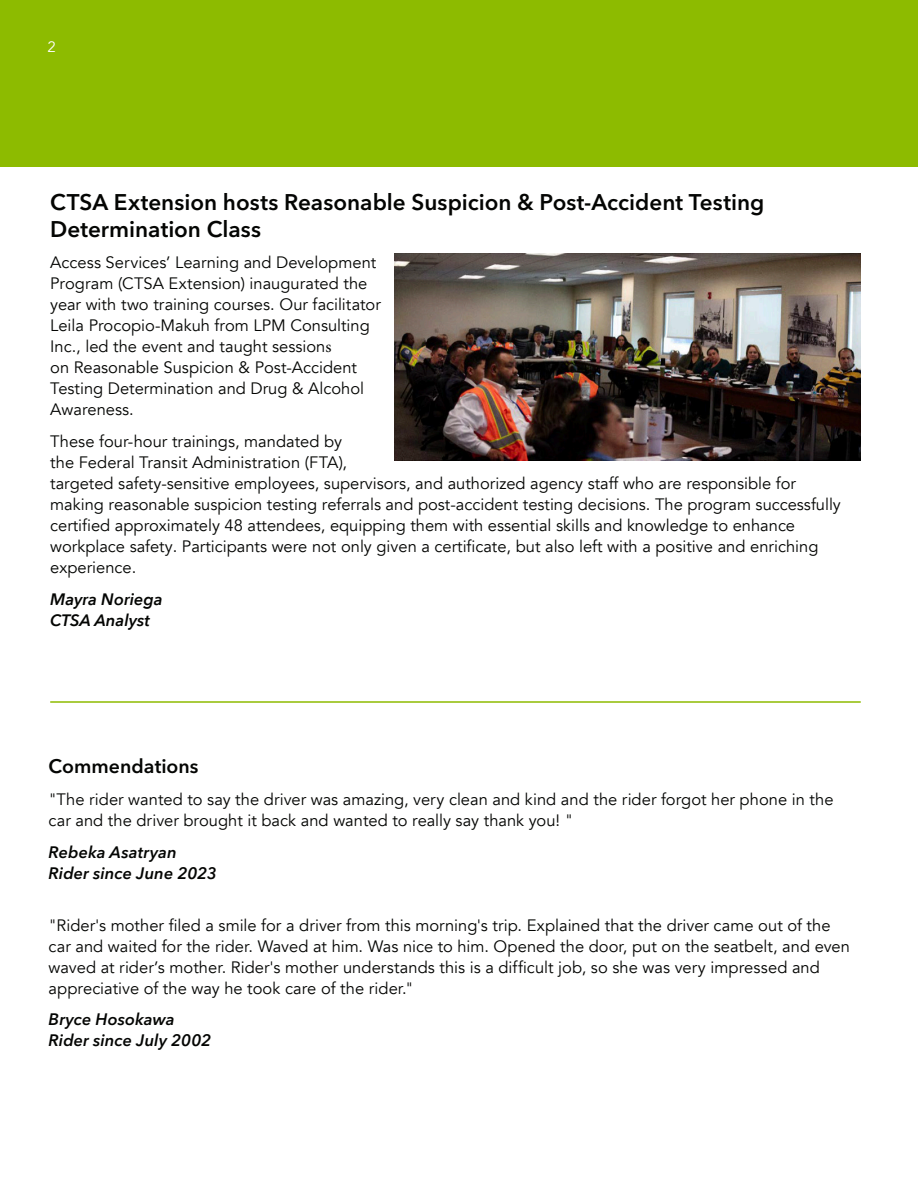
<style>
.page{position:relative;width:918px;height:1188px;background:#fff}
.page>*{position:absolute;margin:0;border:0;box-sizing:border-box;transform-origin:0 0}
.Andre_s_letter{font:600 22.5px/27px "Avenir Next LT Pro";color:#040503}
.Andre_s_letter-2{font:600 19.5px "Avenir Next LT Pro";color:#040503}
.Andre_s_letter-3{font:16.5px/21px "Avenir";color:#040503}
.Andre_s_letter-4{font:italic 600 16.5px/21px "Avenir Next LT Pro";letter-spacing:.005em;color:#040503}
.Andre_s_letter-5{font:italic 600 16.5px/21px "Avenir Next";color:#040503}
.t1{font:15px "Avenir";color:#fff}
.s1{font-family:"Minion Pro"}
</style>
<div class="page">
<div style="left:0;top:0;width:918px;height:166px;background:#8dbb00"></div>
<img style="left:394px;top:254px;width:467px;height:206px">
<hr style="left:50px;top:701px;width:811px;height:2px;background:#8dbb00">
<p class="t1" style="left:48px;top:38px;width:10px">2</p>
<p class="Andre_s_letter" style="left:50px;top:189px;width:716px">CTSA Extension hosts Reasonable Suspicion &amp; Post-Accident Testing<br>Determination Class</p>
<p class="Andre_s_letter-3" style="left:50px;top:252px;width:332px">Access Services’ Learning and Development Program (CTSA Extension) inaugurated the year with two training courses. Our facilitator Leila Procopio-Makuh from LPM Consulting Inc., led the event and taught session<span class="s1">s<br></span>on Reasonable Suspicion &amp; Post-Accident Testing Determination and Drug &amp; Alcohol Awareness.</p>
<p class="Andre_s_letter-3" style="left:50px;top:431px;width:792px">These four-hour trainings, mandated by<br>the Federal Transit Administration (FTA),<br>targeted safety-sensitive employees, supervisors, and authorized agency staff who are responsible for making reasonable suspicion testing referrals and post-accident testing decisions. The program successfully certified approximately 48 attendees, equipping them with essential skills and knowledge to enhance workplace safety. Participants were not only given a certificate, but also left with a positive and enriching experience.</p>
<p class="Andre_s_letter-5" style="left:50px;top:588px;width:114px">Mayra Noriega<br>CTSA Analyst</p>
<p class="Andre_s_letter-2" style="left:49px;top:754px;width:151px">Commendations</p>
<p class="Andre_s_letter-3" style="left:49px;top:789px;width:786px">"The rider wanted to say the driver was amazing, very clean and kind and the rider forgot her phone in the car and the driver brought it back and wanted to really say thank you! "</p>
<p class="Andre_s_letter-4" style="left:49px;top:841px;width:170px">Rebeka Asatryan<br>Rider since June 2023</p>
<p class="Andre_s_letter-3" style="left:49px;top:915px;width:803px">"Rider's mother filed a smile for a driver from this morning's trip. Explained that the driver came out of the car and waited for the rider. Waved at him. Was nice to him. Opened the door, put on the seatbelt, and even waved at rider’s mother. Rider's mother understands this is a difficult job, so she was very impressed and appreciative of the way he took care of the rider."</p>
<p class="Andre_s_letter-4" style="left:49px;top:1009px;width:164px;line-height:20.2px">Bryce Hosokawa<br>Rider since July 2002</p>
</div>
